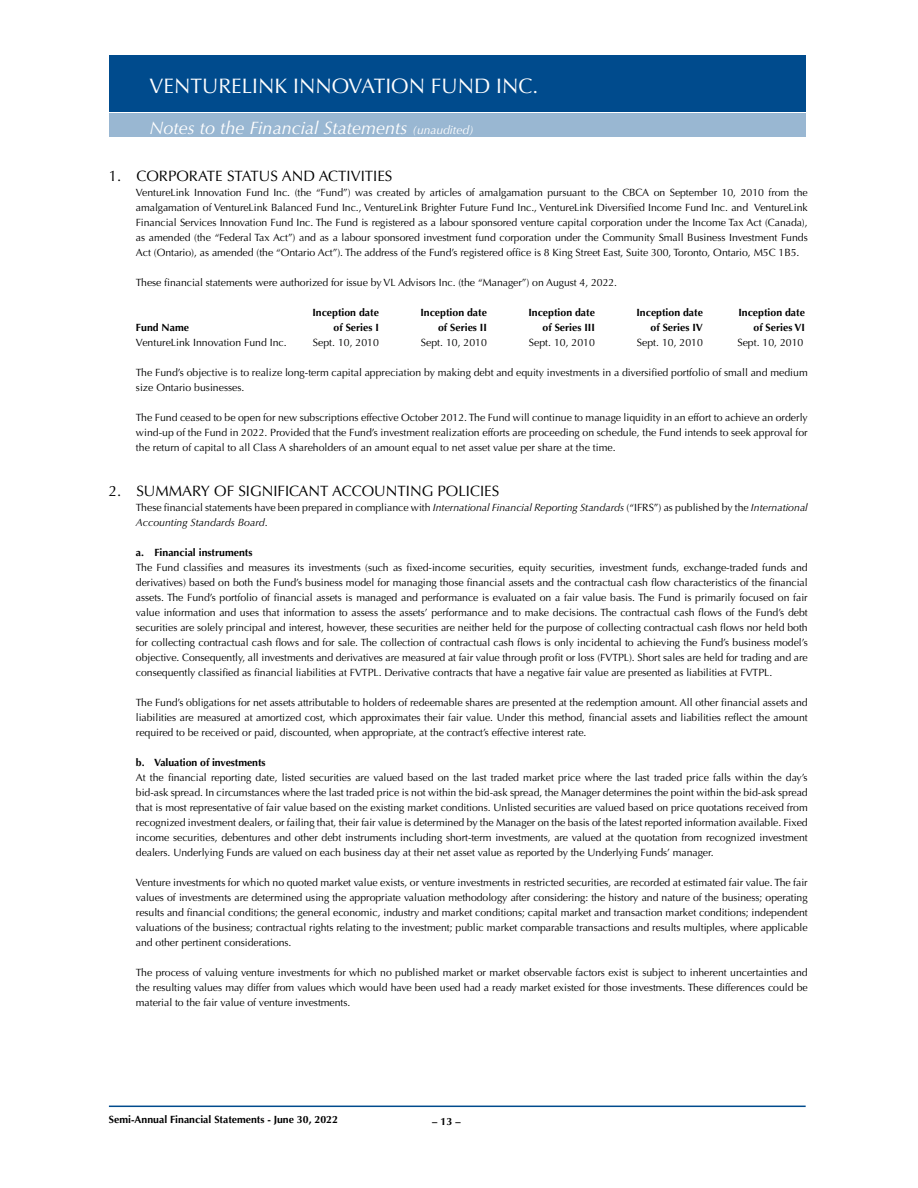
<style>
.page{position:relative;width:918px;height:1188px;background:#fff}
.page>*{position:absolute;margin:0;border:0;box-sizing:border-box;transform-origin:0 0}
.t1{font:21px "Optima";color:#fff}
.t2{font:italic 18px "Optima";color:#fff}
.t3{font:15px "Optima";color:#000}
.t4{font:10.5px/15px "Optima";letter-spacing:-.005em;color:#000;text-align:justify}
.t5{font:700 10.5px "Optima";color:#000}
.s1{font-size:12px}
.s2{font-style:italic}
</style>
<div class="page">
<hr style="left:109px;top:1106px;width:697px;height:1px;background:#004b8d">
<div style="left:109px;top:55px;width:697px;height:57px;background:#004b8d"></div>
<div style="left:109px;top:113px;width:697px;height:24px;background:#99b7d2"></div>
<h1 class="t1" style="left:150px;top:74px;width:390px">VENTURELINK INNOVATION FUND INC.</h1>
<h2 class="t2" style="left:150px;top:117px;width:326px">Notes to the Financial Statements <span class="s1">(unaudited)</span></h2>
<h3 class="t3" style="left:109px;top:167px;width:285px">1. CORPORATE STATUS AND ACTIVITIES</h3>
<p class="t4" style="left:136px;top:185px;width:673px">VentureLink Innovation Fund Inc. (the “Fund”) was created by articles of amalgamation pursuant to the CBCA on September 10, 2010 from the amalgamation of VentureLink Balanced Fund Inc., VentureLink Brighter Future Fund Inc., VentureLink Diversified Income Fund Inc. and VentureLink Financial Services Innovation Fund Inc. The Fund is registered as a labour sponsored venture capital corporation under the Income Tax Act (Canada), as amended (the “Federal Tax Act”) and as a labour sponsored investment fund corporation under the Community Small Business Investment Funds Act (Ontario), as amended (the “Ontario Act”). The address of the Fund’s registered office is 8 King Street East, Suite 300, Toronto, Ontario, M5C 1B5.</p>
<p class="t4" style="left:136px;top:275px;width:483px">These financial statements were authorized for issue by VL Advisors Inc. (the “Manager”) on August 4, 2022.</p>
<p class="t5" style="left:312px;top:306px;width:68px">Inception date</p>
<p class="t5" style="left:420px;top:306px;width:68px">Inception date</p>
<p class="t5" style="left:528px;top:306px;width:68px">Inception date</p>
<p class="t5" style="left:636px;top:306px;width:68px">Inception date</p>
<p class="t5" style="left:738px;top:306px;width:68px">Inception date</p>
<p class="t5" style="left:136px;top:321px;width:55px">Fund Name</p>
<p class="t5" style="left:334px;top:321px;width:47px">of Series I</p>
<p class="t5" style="left:438px;top:321px;width:50px">of Series II</p>
<p class="t5" style="left:543px;top:321px;width:54px">of Series III</p>
<p class="t5" style="left:651px;top:321px;width:54px">of Series IV</p>
<p class="t5" style="left:754px;top:321px;width:53px">of Series VI</p>
<p class="t4" style="left:136px;top:335px;width:152px">VentureLink Innovation Fund Inc.</p>
<p class="t4" style="left:313px;top:335px;width:67px">Sept. 10, 2010</p>
<p class="t4" style="left:421px;top:335px;width:67px">Sept. 10, 2010</p>
<p class="t4" style="left:529px;top:335px;width:67px">Sept. 10, 2010</p>
<p class="t4" style="left:637px;top:335px;width:67px">Sept. 10, 2010</p>
<p class="t4" style="left:737px;top:335px;width:67px">Sept. 10, 2010</p>
<p class="t4" style="left:136px;top:365px;width:673px">The Fund’s objective is to realize long-term capital appreciation by making debt and equity investments in a diversified portfolio of small and medium size Ontario businesses.</p>
<p class="t4" style="left:136px;top:410px;width:673px">The Fund ceased to be open for new subscriptions effective October 2012. The Fund will continue to manage liquidity in an effort to achieve an orderly wind-up of the Fund in 2022. Provided that the Fund’s investment realization efforts are proceeding on schedule, the Fund intends to seek approval for the return of capital to all Class A shareholders of an amount equal to net asset value per share at the time.</p>
<h3 class="t3" style="left:109px;top:482px;width:392px">2. SUMMARY OF SIGNIFICANT ACCOUNTING POLICIES</h3>
<p class="t4" style="left:136px;top:500px;width:673px">These financial statements have been prepared in compliance with <span class="s2">International Financial Reporting Standards</span> (“IFRS”) as published by the <span class="s2">International<br>Accounting Standards Board</span>.</p>
<p class="t5" style="left:136px;top:546px;width:118px">a. Financial instruments</p>
<p class="t4" style="left:136px;top:560px;width:673px">The Fund classifies and measures its investments (such as fixed-income securities, equity securities, investment funds, exchange-traded funds and derivatives) based on both the Fund’s business model for managing those financial assets and the contractual cash flow characteristics of the financial assets. The Fund’s portfolio of financial assets is managed and performance is evaluated on a fair value basis. The Fund is primarily focused on fair value information and uses that information to assess the assets’ performance and to make decisions. The contractual cash flows of the Fund’s debt securities are solely principal and interest, however, these securities are neither held for the purpose of collecting contractual cash flows nor held both for collecting contractual cash flows and for sale. The collection of contractual cash flows is only incidental to achieving the Fund’s business model’s objective. Consequently, all investments and derivatives are measured at fair value through profit or loss (FVTPL). Short sales are held for trading and are consequently classified as financial liabilities at FVTPL. Derivative contracts that have a negative fair value are presented as liabilities at FVTPL.</p>
<p class="t4" style="left:136px;top:695px;width:673px">The Fund’s obligations for net assets attributable to holders of redeemable shares are presented at the redemption amount. All other financial assets and liabilities are measured at amortized cost, which approximates their fair value. Under this method, financial assets and liabilities reflect the amount required to be received or paid, discounted, when appropriate, at the contract’s effective interest rate.</p>
<p class="t5" style="left:136px;top:756px;width:131px">b. Valuation of investments</p>
<p class="t4" style="left:136px;top:770px;width:673px">At the financial reporting date, listed securities are valued based on the last traded market price where the last traded price falls within the day’s bid-ask spread. In circumstances where the last traded price is not within the bid-ask spread, the Manager determines the point within the bid-ask spread that is most representative of fair value based on the existing market conditions. Unlisted securities are valued based on price quotations received from recognized investment dealers, or failing that, their fair value is determined by the Manager on the basis of the latest reported information available. Fixed income securities, debentures and other debt instruments including short-term investments, are valued at the quotation from recognized investment dealers. Underlying Funds are valued on each business day at their net asset value as reported by the Underlying Funds’ manager.</p>
<p class="t4" style="left:136px;top:875px;width:673px">Venture investments for which no quoted market value exists, or venture investments in restricted securities, are recorded at estimated fair value. The fair values of investments are determined using the appropriate valuation methodology after considering: the history and nature of the business; operating results and financial conditions; the general economic, industry and market conditions; capital market and transaction market conditions; independent valuations of the business; contractual rights relating to the investment; public market comparable transactions and results multiples, where applicable and other pertinent considerations.</p>
<p class="t4" style="left:136px;top:965px;width:673px">The process of valuing venture investments for which no published market or market observable factors exist is subject to inherent uncertainties and the resulting values may differ from values which would have been used had a ready market existed for those investments. These differences could be material to the fair value of venture investments.</p>
<p class="t5" style="left:109px;top:1114px;width:230px">Semi-Annual Financial Statements - June 30, 2022</p>
<p class="t5" style="left:432px;top:1115px;width:30px">– 13 –</p>
</div>
